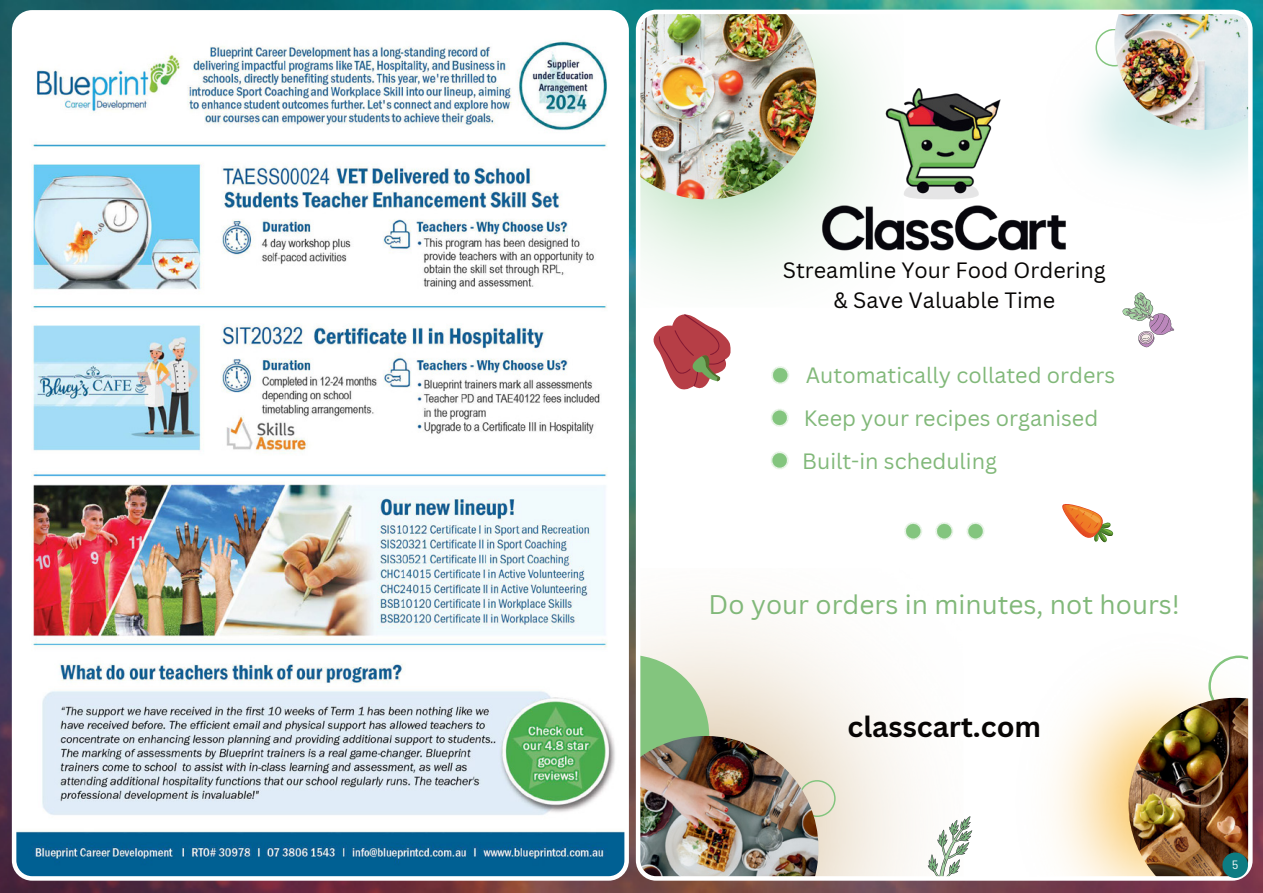
<style>
.page{position:relative;width:1263px;height:893px;background:#fff}
.page>*{position:absolute;margin:0;border:0;box-sizing:border-box;transform-origin:0 0}
.t1{font:700 28.5px "Canva Sans";color:#070504}
.t2{font:26.25px "Canva Sans";color:#81b879}
.t3{font:21.6px/42.6px "Canva Sans";color:#81b879}
.t4{font:21.6px/30.2px "Canva Sans";color:#070504;text-align:center}
.t5{font:12px "Barlow";color:#fff}
</style>
<div class="page">
<img style="left:0;top:0;width:1263px;height:893px">
<img style="left:14px;top:12px;width:613px;height:866px">
<div style="left:12px;top:10px;width:617px;height:871px;border:4px solid #fff;border-radius:18px"></div>
<svg style="left:641px;top:15px;width:606px;height:861px"></svg>
<img style="left:641px;top:15px;width:263px;height:293px">
<svg style="left:650px;top:312px;width:81px;height:82px"></svg>
<img style="left:638px;top:12px;width:178px;height:187px">
<img style="left:1014px;top:631px;width:233px;height:245px">
<svg style="left:1208px;top:655px;width:39px;height:43px"></svg>
<img style="left:1128px;top:698px;width:122px;height:180px">
<img style="left:1044px;top:15px;width:203px;height:210px">
<svg style="left:1095px;top:29px;width:19px;height:38px"></svg>
<img style="left:1114px;top:12px;width:136px;height:118px">
<svg style="left:1122px;top:292px;width:52px;height:55px"></svg>
<img style="left:641px;top:568px;width:322px;height:308px">
<svg style="left:641px;top:655px;width:68px;height:81px;background:#9fcf97"></svg>
<svg style="left:928px;top:816px;width:44px;height:60px"></svg>
<svg style="left:818px;top:780px;width:18px;height:37px"></svg>
<img style="left:638px;top:736px;width:180px;height:142px">
<img style="left:801px;top:73px;width:287px;height:192px">
<svg style="left:771px;top:366px;width:18px;height:18px"></svg>
<svg style="left:770px;top:409px;width:19px;height:18px"></svg>
<svg style="left:935px;top:522px;width:18px;height:18px"></svg>
<svg style="left:904px;top:522px;width:18px;height:18px"></svg>
<svg style="left:966px;top:522px;width:18px;height:18px"></svg>
<svg style="left:770px;top:451px;width:19px;height:18px"></svg>
<svg style="left:1060px;top:502px;width:55px;height:43px"></svg>
<img style="left:1061px;top:505px;width:38px;height:34px">
<div style="left:636px;top:10px;width:616px;height:871px;border:4px solid #fff;border-radius:18px"></div>
<div style="left:1222px;top:852px;width:26px;height:26px;background:#0d7c82;border-radius:50%"></div>
<p class="t4" style="left:783px;top:255px;width:325px">Streamline Your Food Ordering &amp; Save Valuable Time</p>
<p class="t3" style="left:802px;top:354px;width:314px">Automatically collated orders<br>Keep your recipes organised<br>Built-in scheduling</p>
<p class="t2" style="left:709px;top:589px;width:473px">Do your orders in minutes, not hours!</p>
<h1 class="t1" style="left:847px;top:709px;width:195px">classcart.com</h1>
<p class="t5" style="left:1232px;top:856px;width:8px">5</p>
</div>
